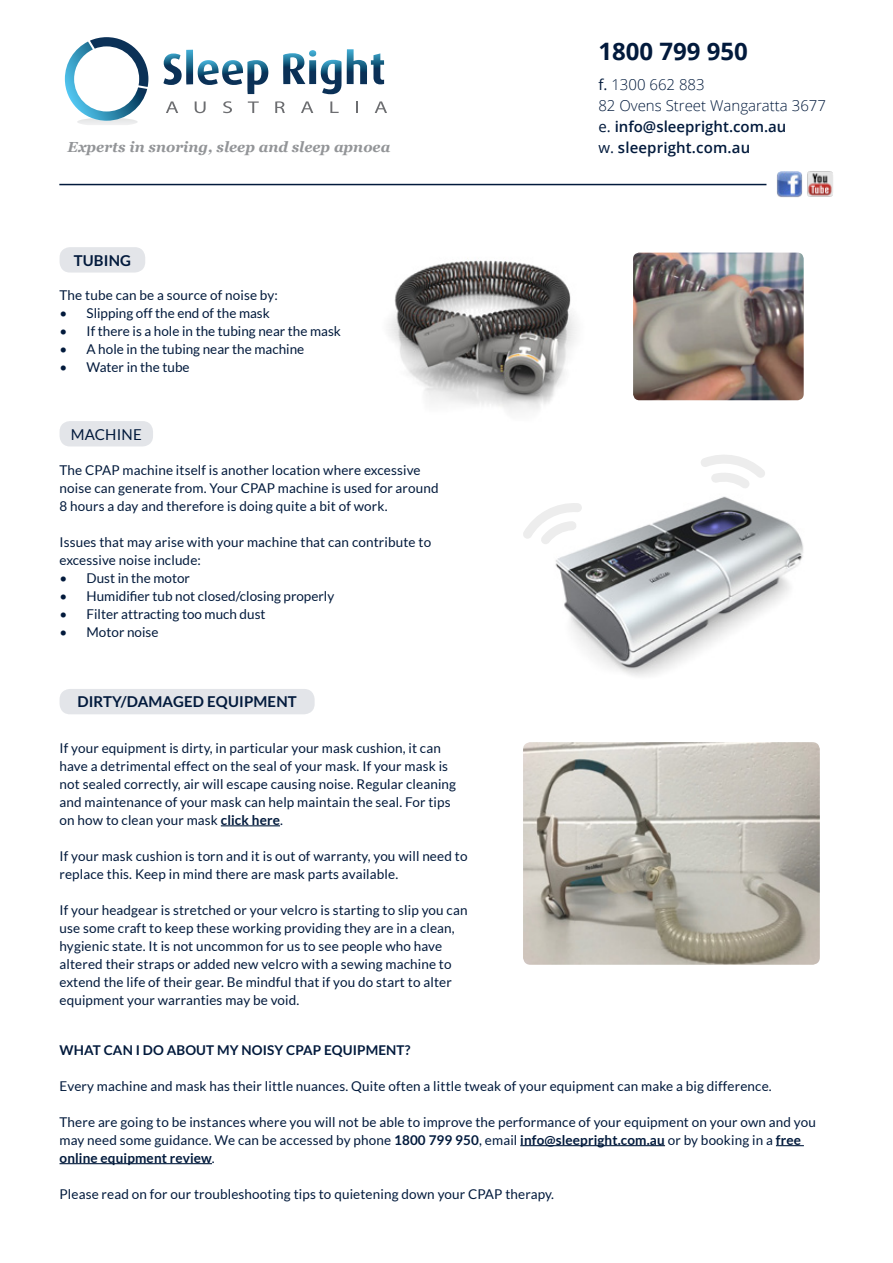
<style>
.page{position:relative;width:893px;height:1263px;background:#fff}
.page>*{position:absolute;margin:0;border:0;box-sizing:border-box;transform-origin:0 0}
.t1{font:700 24px "Open Sans";color:#021a3c}
.t2{font:300 15px/21px "Open Sans";color:#021a3c}
.t3{font:700 15px "Lato";letter-spacing:.01em;color:#021a3c}
.t4{font:600 15px "Open Sans";letter-spacing:.01em;color:#021a3c}
.t5{font:15px "Lato";letter-spacing:.01em;color:#021a3c}
.t6{font:italic 700 14.55px "Georgia";color:#939598}
.t7{font:13.5px/18px "Lato";letter-spacing:.01em;color:#021a3c}
.t8{font:700 13.5px "Lato";letter-spacing:.01em;color:#021a3c}
.s1{font-weight:400}
.s2{font-weight:600}
.s3{font-weight:700}
</style>
<div class="page">
<div style="left:60px;top:247px;width:85px;height:26px;background:#e3e5e9;border-radius:10px"></div>
<div style="left:60px;top:421px;width:93px;height:25px;background:#e3e5e9;border-radius:10px"></div>
<div style="left:60px;top:689px;width:255px;height:25px;background:#e3e5e9;border-radius:10px"></div>
<img style="left:633px;top:253px;width:171px;height:147px">
<img style="left:388px;top:260px;width:189px;height:152px">
<img style="left:555px;top:496px;width:248px;height:180px">
<svg style="left:701px;top:455px;width:64px;height:33px"></svg>
<svg style="left:523px;top:502px;width:59px;height:42px"></svg>
<hr style="left:221px;top:825px;width:59px;height:1px;background:#021a3c">
<img style="left:523px;top:742px;width:297px;height:223px">
<svg style="left:65px;top:37px;width:83px;height:88px"></svg>
<svg style="left:163px;top:50px;width:105px;height:44px"></svg>
<svg style="left:283px;top:50px;width:58px;height:44px"></svg>
<svg style="left:347px;top:49px;width:37px;height:36px"></svg>
<svg style="left:166px;top:101px;width:12px;height:12px"></svg>
<svg style="left:195px;top:101px;width:11px;height:12px"></svg>
<svg style="left:223px;top:101px;width:9px;height:12px"></svg>
<svg style="left:248px;top:101px;width:11px;height:12px"></svg>
<svg style="left:275px;top:101px;width:10px;height:12px"></svg>
<svg style="left:301px;top:101px;width:12px;height:12px"></svg>
<svg style="left:330px;top:101px;width:9px;height:12px"></svg>
<svg style="left:356px;top:101px;width:2px;height:12px"></svg>
<svg style="left:375px;top:101px;width:12px;height:12px"></svg>
<hr style="left:59px;top:184px;width:707px;height:1px;background:#021a3c">
<img style="left:777px;top:171px;width:25px;height:26px">
<img style="left:807px;top:171px;width:26px;height:26px">
<hr style="left:520px;top:1145px;width:145px;height:1px;background:#021a3c">
<svg style="left:776px;top:1145px;width:28px;height:1px"></svg>
<hr style="left:60px;top:1163px;width:152px;height:1px;background:#021a3c">
<h1 class="t1" style="left:598px;top:34px;width:151px">1800 799 950</h1>
<p class="t2" style="left:598px;top:74px;width:229px"><span class="s1">f.</span> 1300 662 883<br>82 Ovens Street Wangaratta 3677 <span class="s1">e.</span> <span class="s2">info@sleepright.com.au</span></p>
<p class="t6" style="left:68px;top:136px;width:324px">Experts in snoring, sleep and sleep apnoea</p>
<p class="t4" style="left:598px;top:137px;width:153px"><span class="s1">w.</span> sleepright.com.au</p>
<p class="t3" style="left:74px;top:251px;width:59px">TUBING</p>
<p class="t7" style="left:60px;top:286px;width:220px">The tube can be a source of noise by:</p>
<p class="t7" style="left:60px;top:304px;width:212px">• Slipping off the end of the mask</p>
<p class="t7" style="left:60px;top:322px;width:283px">• If there is a hole in the tubing near the mask</p>
<p class="t7" style="left:60px;top:340px;width:246px">• A hole in the tubing near the machine</p>
<p class="t7" style="left:60px;top:358px;width:132px">• Water in the tube</p>
<p class="t5" style="left:71px;top:426px;width:72px">MACHINE</p>
<p class="t7" style="left:60px;top:461px;width:381px">The CPAP machine itself is another location where excessive noise can generate from. Your CPAP machine is used for around<br>8 hours a day and therefore is doing quite a bit of work.</p>
<p class="t7" style="left:60px;top:533px;width:373px">Issues that may arise with your machine that can contribute to excessive noise include:</p>
<p class="t7" style="left:60px;top:569px;width:132px">• Dust in the motor</p>
<p class="t7" style="left:60px;top:587px;width:276px">• Humidifier tub not closed/closing properly</p>
<p class="t7" style="left:60px;top:605px;width:208px">• Filter attracting too much dust</p>
<p class="t7" style="left:60px;top:623px;width:100px">• Motor noise</p>
<p class="t3" style="left:77px;top:693px;width:221px">DIRTY/DAMAGED EQUIPMENT</p>
<p class="t7" style="left:60px;top:739px;width:398px">If your equipment is dirty, in particular your mask cushion, it can have a detrimental effect on the seal of your mask. If your mask is not sealed correctly, air will escape causing noise. Regular cleaning and maintenance of your mask can help maintain the seal. For tips on how to clean your mask <span class="s3">click here</span>.</p>
<p class="t7" style="left:60px;top:847px;width:409px">If your mask cushion is torn and it is out of warranty, you will need to replace this. Keep in mind there are mask parts available.</p>
<p class="t7" style="left:60px;top:901px;width:409px">If your headgear is stretched or your velcro is starting to slip you can use some craft to keep these working providing they are in a clean, hygienic state. It is not uncommon for us to see people who have altered their straps or added new velcro with a sewing machine to extend the life of their gear. Be mindful that if you do start to alter equipment your warranties may be void.</p>
<p class="t8" style="left:60px;top:1042px;width:352px">WHAT CAN I DO ABOUT MY NOISY CPAP EQUIPMENT?</p>
<p class="t7" style="left:60px;top:1077px;width:714px">Every machine and mask has their little nuances. Quite often a little tweak of your equipment can make a big difference.</p>
<p class="t7" style="left:60px;top:1113px;width:758px">There are going to be instances where you will not be able to improve the performance of your equipment on your own and you may need some guidance. We can be accessed by phone <span class="s3">1800 799 950</span>, email <span class="s3">info@sleepright.com.au</span> or by booking in a <span class="s3">free online equipment review</span>.</p>
<p class="t7" style="left:60px;top:1185px;width:496px">Please read on for our troubleshooting tips to quietening down your CPAP therapy.</p>
</div>
